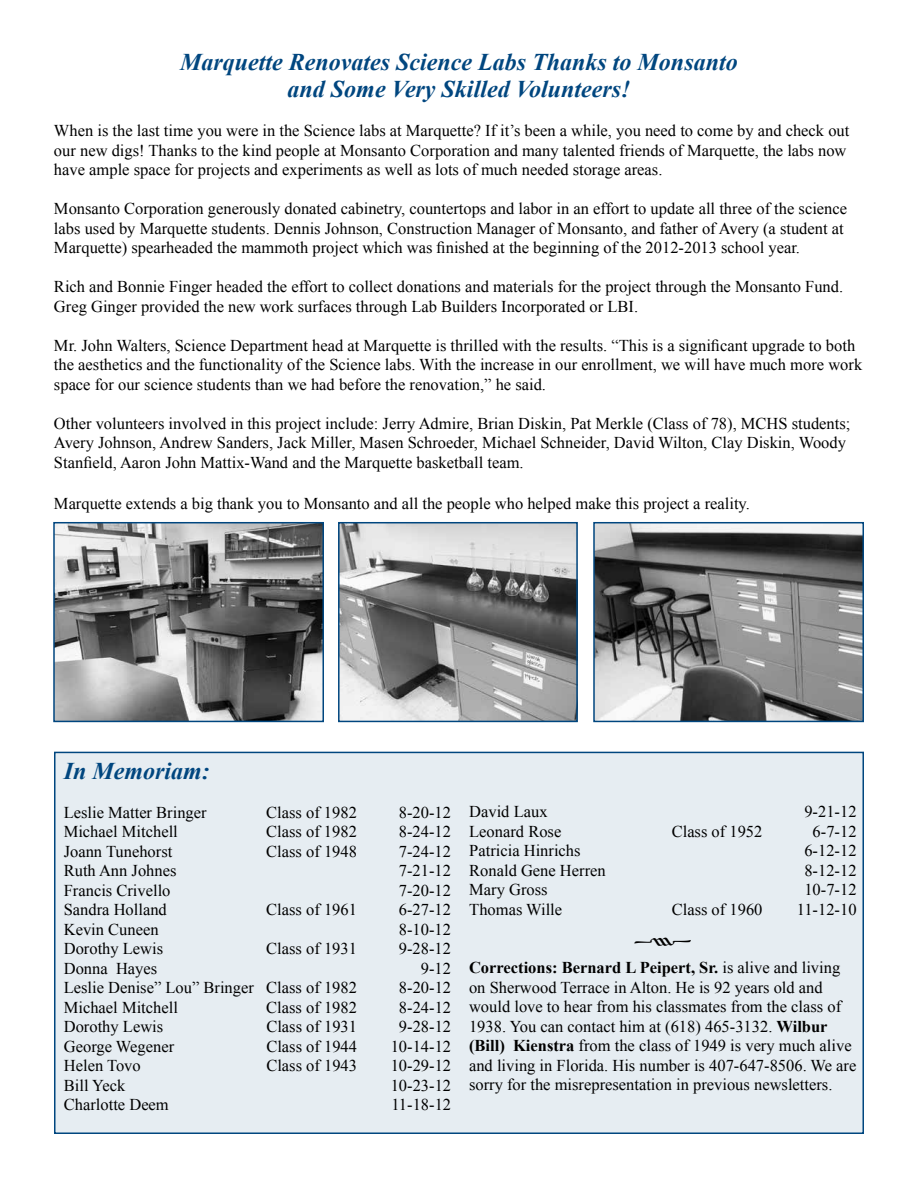
<style>
.page{position:relative;width:918px;height:1188px;background:#fff}
.page>*{position:absolute;margin:0;border:0;box-sizing:border-box;transform-origin:0 0}
.t1{font:36px "Type Embellishments One Plain";color:#000}
.t2{font:italic 700 24px/27px "Times New Roman";color:#00467f;text-align:center}
.t3{font:16.5px/19.5px "Times New Roman";color:#000}
.t4{font:700 16.5px "Times New Roman";color:#000}
.s1{font-weight:700}
.s2{font-weight:400}
</style>
<div class="page">
<img style="left:56px;top:525px;width:265px;height:194px">
<div style="left:53px;top:522px;width:271px;height:200px;border:2px solid #00467f"></div>
<img style="left:341px;top:525px;width:234px;height:194px">
<div style="left:338px;top:522px;width:240px;height:200px;border:2px solid #00467f"></div>
<img style="left:596px;top:525px;width:265px;height:194px">
<div style="left:593px;top:522px;width:271px;height:200px;border:2px solid #00467f"></div>
<div style="left:54px;top:752px;width:810px;height:382px;background:#e6edf2;border:2px solid #00467f"></div>
<h2 class="t2" style="left:180px;top:48px;width:559px">Marquette Renovates Science Labs Thanks to Monsanto and Some Very Skilled Volunteers!</h2>
<p class="t3" style="left:54px;top:121px;width:797px">When is the last time you were in the Science labs at Marquette? If it’s been a while, you need to come by and check out our new digs! Thanks to the kind people at Monsanto Corporation and many talented friends of Marquette, the labs now have ample space for projects and experiments as well as lots of much needed storage areas.</p>
<p class="t3" style="left:54px;top:199px;width:795px">Monsanto Corporation generously donated cabinetry, countertops and labor in an effort to update all three of the science labs used by Marquette students. Dennis Johnson, Construction Manager of Monsanto, and father of Avery (a student at<br>Marquette) spearheaded the mammoth project which was finished at the beginning of the 2012-2013 school year.</p>
<p class="t3" style="left:54px;top:277px;width:791px">Rich and Bonnie Finger headed the effort to collect donations and materials for the project through the Monsanto Fund.<br>Greg Ginger provided the new work surfaces through Lab Builders Incorporated or LBI.</p>
<p class="t3" style="left:54px;top:335px;width:810px">Mr. John Walters, Science Department head at Marquette is thrilled with the results. “This is a significant upgrade to both the aesthetics and the functionality of the Science labs. With the increase in our enrollment, we will have much more work space for our science students than we had before the renovation,” he said.</p>
<p class="t3" style="left:54px;top:413px;width:798px">Other volunteers involved in this project include: Jerry Admire, Brian Diskin, Pat Merkle (Class of 78), MCHS students;<br>Avery Johnson, Andrew Sanders, Jack Miller, Masen Schroeder, Michael Schneider, David Wilton, Clay Diskin, Woody<br>Stanfield, Aaron John Mattix-Wand and the Marquette basketball team.</p>
<p class="t3" style="left:54px;top:493px;width:697px">Marquette extends a big thank you to Monsanto and all the people who helped make this project a reality.</p>
<h2 class="t2" style="left:64px;top:757px;width:148px">In Memoriam:</h2>
<p class="t3" style="left:64px;top:802px;width:144px">Leslie Matter Bringer</p>
<p class="t3" style="left:266px;top:802px;width:92px">Class of 1982</p>
<p class="t3" style="left:399px;top:802px;width:54px">8-20-12</p>
<p class="t3" style="left:64px;top:822px;width:116px">Michael Mitchell</p>
<p class="t3" style="left:266px;top:822px;width:92px">Class of 1982</p>
<p class="t3" style="left:399px;top:822px;width:54px">8-24-12</p>
<p class="t3" style="left:64px;top:841px;width:110px">Joann Tunehorst</p>
<p class="t3" style="left:266px;top:841px;width:92px">Class of 1948</p>
<p class="t3" style="left:399px;top:841px;width:54px">7-24-12</p>
<p class="t3" style="left:64px;top:861px;width:114px">Ruth Ann Johnes</p>
<p class="t3" style="left:399px;top:861px;width:54px">7-21-12</p>
<p class="t3" style="left:64px;top:880px;width:108px">Francis Crivello</p>
<p class="t3" style="left:399px;top:880px;width:54px">7-20-12</p>
<p class="t3" style="left:64px;top:900px;width:105px">Sandra Holland</p>
<p class="t3" style="left:266px;top:900px;width:92px">Class of 1961</p>
<p class="t3" style="left:399px;top:900px;width:54px">6-27-12</p>
<p class="t3" style="left:64px;top:919px;width:96px">Kevin Cuneen</p>
<p class="t3" style="left:399px;top:919px;width:54px">8-10-12</p>
<p class="t3" style="left:64px;top:939px;width:101px">Dorothy Lewis</p>
<p class="t3" style="left:266px;top:939px;width:92px">Class of 1931</p>
<p class="t3" style="left:399px;top:939px;width:54px">9-28-12</p>
<p class="t3" style="left:64px;top:958px;width:95px">Donna Hayes</p>
<p class="t3" style="left:421px;top:958px;width:32px">9-12</p>
<p class="t3" style="left:64px;top:978px;width:295px">Leslie Denise” Lou” Bringer Class of 1982</p>
<p class="t3" style="left:399px;top:978px;width:54px">8-20-12</p>
<p class="t3" style="left:64px;top:997px;width:116px">Michael Mitchell</p>
<p class="t3" style="left:266px;top:997px;width:92px">Class of 1982</p>
<p class="t3" style="left:399px;top:997px;width:54px">8-24-12</p>
<p class="t3" style="left:64px;top:1017px;width:101px">Dorothy Lewis</p>
<p class="t3" style="left:266px;top:1017px;width:92px">Class of 1931</p>
<p class="t3" style="left:399px;top:1017px;width:54px">9-28-12</p>
<p class="t3" style="left:64px;top:1036px;width:112px">George Wegener</p>
<p class="t3" style="left:266px;top:1036px;width:92px">Class of 1944</p>
<p class="t3" style="left:391px;top:1036px;width:62px">10-14-12</p>
<p class="t3" style="left:64px;top:1056px;width:78px">Helen Tovo</p>
<p class="t3" style="left:266px;top:1056px;width:92px">Class of 1943</p>
<p class="t3" style="left:391px;top:1056px;width:62px">10-29-12</p>
<p class="t3" style="left:64px;top:1075px;width:63px">Bill Yeck</p>
<p class="t3" style="left:391px;top:1075px;width:62px">10-23-12</p>
<p class="t3" style="left:64px;top:1095px;width:106px">Charlotte Deem</p>
<p class="t3" style="left:391px;top:1095px;width:61px">11-18-12</p>
<p class="t3" style="left:469px;top:802px;width:80px">David Laux</p>
<p class="t3" style="left:804px;top:802px;width:54px">9-21-12</p>
<p class="t3" style="left:469px;top:821px;width:94px">Leonard Rose</p>
<p class="t3" style="left:672px;top:821px;width:92px">Class of 1952</p>
<p class="t3" style="left:813px;top:821px;width:45px">6-7-12</p>
<p class="t3" style="left:469px;top:841px;width:113px">Patricia Hinrichs</p>
<p class="t3" style="left:804px;top:841px;width:54px">6-12-12</p>
<p class="t3" style="left:469px;top:860px;width:138px">Ronald Gene Herren</p>
<p class="t3" style="left:804px;top:860px;width:54px">8-12-12</p>
<p class="t3" style="left:469px;top:880px;width:80px">Mary Gross</p>
<p class="t3" style="left:804px;top:880px;width:54px">10-7-12</p>
<p class="t3" style="left:469px;top:899px;width:94px">Thomas Wille</p>
<p class="t3" style="left:672px;top:899px;width:92px">Class of 1960</p>
<p class="t3" style="left:797px;top:899px;width:61px">11-12-10</p>
<h1 class="t1" style="left:633px;top:928px;width:61px">k</h1>
<p class="t3" style="left:469px;top:977px;width:389px">on Sherwood Terrace in Alton. He is 92 years old and would love to hear from his classmates from the class of 1938. You can contact him at (618) 465-3132. <span class="s1">Wilbur (Bill) Kienstra</span> from the class of 1949 is very much alive and living in Florida. His number is 407-647-8506. We are sorry for the misrepresentation in previous newsletters.</p>
<p class="t4" style="left:469px;top:956px;width:373px">Corrections: Bernard L Peipert, Sr. <span class="s2">is alive and living</span></p>
</div>
